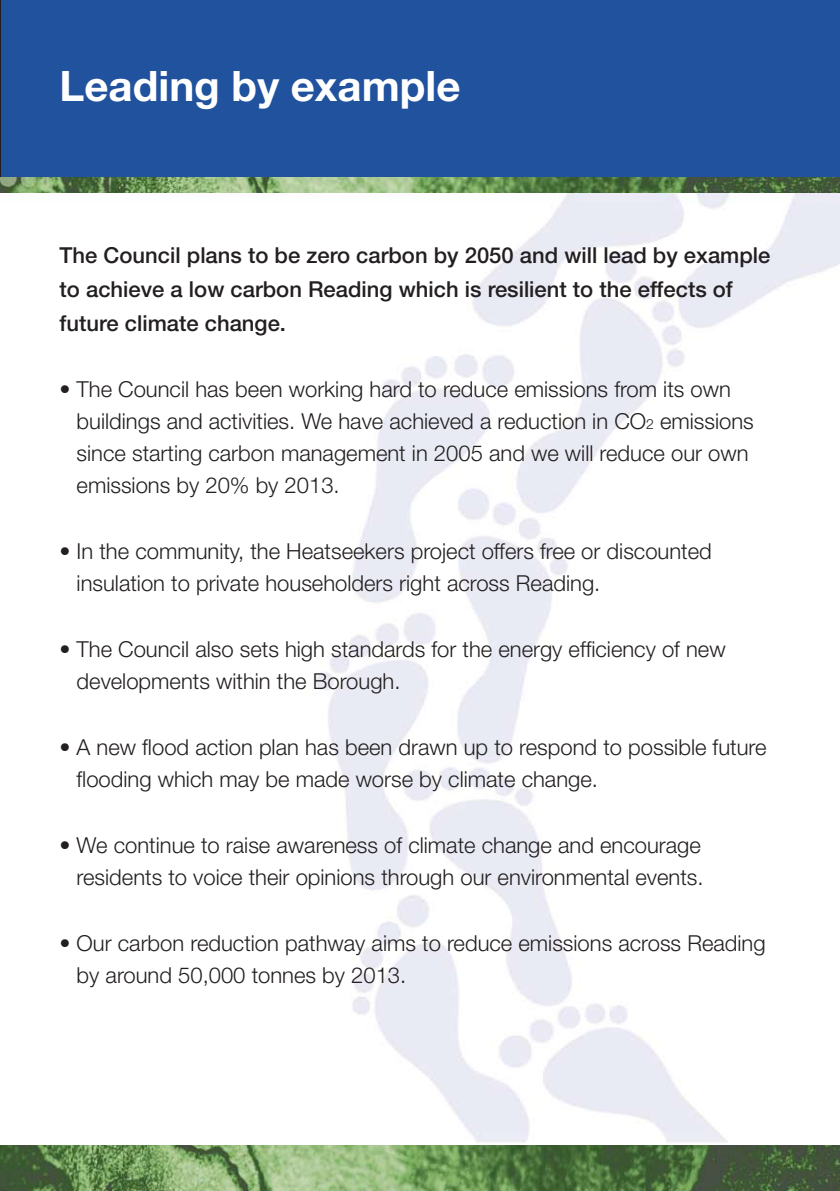
<style>
.page{position:relative;width:840px;height:1191px;background:#fff}
.page>*{position:absolute;margin:0;border:0;box-sizing:border-box;transform-origin:0 0}
.t1{font:700 42px "Helvetica Neue";color:#fff}
.t2{font:300 22px/32px "Helvetica Neue";color:#231f20}
.t3{font:500 22px/34px "Helvetica Neue";color:#231f20}
.s1{font-size:14px}
</style>
<div class="page">
<div style="left:0;top:0;width:839px;height:178px;background:#20529d"></div>
<img style="left:0;top:1145px;width:839px;height:46px">
<img style="left:0;top:178px;width:839px;height:15px">
<h1 class="t1" style="left:60px;top:60px;width:402px">Leading by example</h1>
<p class="t3" style="left:60px;top:238px;width:712px">The Council plans to be zero carbon by 2050 and will lead by example to achieve a low carbon Reading which is resilient to the effects of future climate change.</p>
<p class="t2" style="left:77px;top:373px;width:678px;text-indent:-17px">• The Council has been working hard to reduce emissions from its own buildings and activities. We have achieved a reduction in CO<span class="s1">2</span> emissions since starting carbon management in 2005 and we will reduce our own emissions by 20% by 2013.</p>
<p class="t2" style="left:77px;top:535px;width:636px;text-indent:-17px">• In the community, the Heatseekers project offers free or discounted insulation to private householders right across Reading.</p>
<p class="t2" style="left:77px;top:633px;width:650px;text-indent:-17px">• The Council also sets high standards for the energy efficiency of new developments within the Borough.</p>
<p class="t2" style="left:77px;top:731px;width:691px;text-indent:-17px">• A new flood action plan has been drawn up to respond to possible future flooding which may be made worse by climate change.</p>
<p class="t2" style="left:60px;top:829px;width:645px;text-align:right">• We continue to raise awareness of climate change and encourage residents to voice their opinions through our environmental events.</p>
<p class="t2" style="left:77px;top:927px;width:690px;text-indent:-17px">• Our carbon reduction pathway aims to reduce emissions across Reading by around 50,000 tonnes by 2013.</p>
</div>
